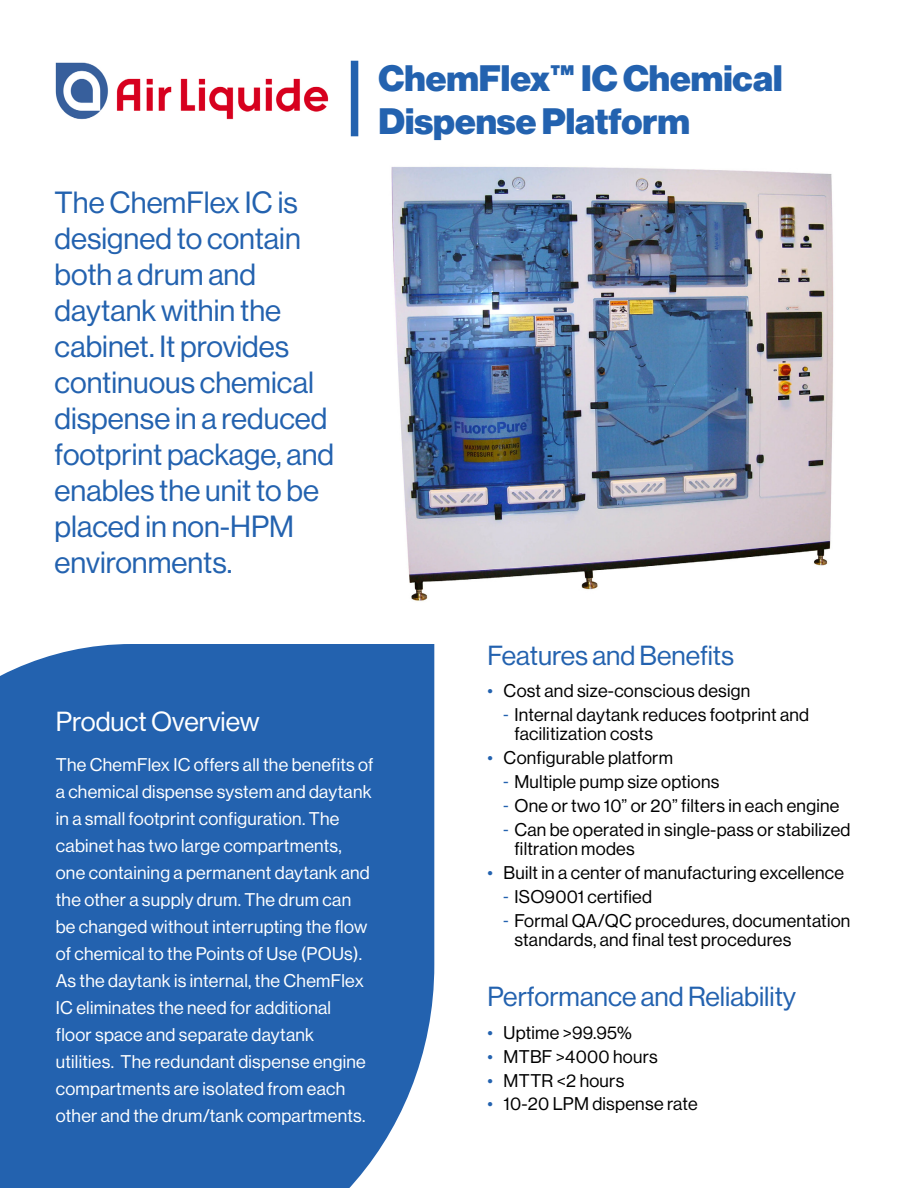
<style>
.page{position:relative;width:918px;height:1188px;background:#fff}
.page>*{position:absolute;margin:0;border:0;box-sizing:border-box;transform-origin:0 0}
.t1{font:36px/43.2px "N Haas Grotesk DS Pro 95 Blk";color:#2362af}
.t2{font:30px/36px "N Haas Grotesk DS Pro 55 Rg";color:#2362af}
.t3{font:27px "N Haas Grotesk DS Pro 55 Rg";color:#2362af}
.t4{font:27px "N Haas Grotesk DS Pro 55 Rg";color:#fff}
.t5{font:18px/27px "N Haas Grotesk DS Pro 55 Rg";letter-spacing:.015em;color:#fff}
.t6{font:18px/19.5px "N Haas Grotesk DS Pro 55 Rg";letter-spacing:.015em;color:#000}
.s1{color:#2362af}
.s2{font-family:"Roboto";color:#2362af}
</style>
<div class="page">
<div style="left:0;top:644px;width:434px;height:544px;background:#2362af"></div>
<img style="left:55px;top:62px;width:274px;height:58px">
<div style="left:351px;top:61px;width:7px;height:75px;background:#2362af"></div>
<img style="left:391px;top:167px;width:443px;height:434px">
<p class="t2" style="left:55px;top:185px;width:281px">The ChemFlex IC is designed to contain both a drum and daytank within the cabinet. It provides continuous chemical dispense in a reduced footprint package, and enables the unit to be placed in non-HPM environments.</p>
<p class="t1" style="left:379px;top:57px;width:406px">ChemFlex™ IC Chemical<br>Dispense Platform</p>
<p class="t4" style="left:56px;top:706px;width:205px">Product Overview</p>
<p class="t5" style="left:56px;top:751px;width:319px">The ChemFlex IC offers all the benefits of a chemical dispense system and daytank in a small footprint configuration. The cabinet has two large compartments, one containing a permanent daytank and the other a supply drum. The drum can be changed without interrupting the flow of chemical to the Points of Use (POUs).<br>As the daytank is internal, the ChemFlex IC eliminates the need for additional<br>floor space and separate daytank utilities. The redundant dispense engine compartments are isolated from each other and the drum/tank compartments.</p>
<p class="t3" style="left:487px;top:640px;width:248px">Features and Benefits</p>
<p class="t6" style="left:487px;top:681px;width:264px"><span class="s1">•</span> Cost and size-conscious design</p>
<p class="t6" style="left:514px;top:705px;width:296px;text-indent:-11px"><span class="s2">-</span> Internal daytank reduces footprint and facilitization costs</p>
<p class="t6" style="left:487px;top:748px;width:187px"><span class="s1">•</span> Configurable platform</p>
<p class="t6" style="left:504px;top:772px;width:217px"><span class="s2">-</span> Multiple pump size options</p>
<p class="t6" style="left:504px;top:796px;width:337px"><span class="s2">-</span> One or two 10” or 20” filters in each engine</p>
<p class="t6" style="left:514px;top:820px;width:338px;text-indent:-11px"><span class="s2">-</span> Can be operated in single-pass or stabilized filtration modes</p>
<p class="t6" style="left:487px;top:863px;width:358px"><span class="s1">•</span> Built in a center of manufacturing excellence</p>
<p class="t6" style="left:504px;top:887px;width:150px"><span class="s2">-</span> ISO9001 certified</p>
<p class="t6" style="left:514px;top:911px;width:338px;text-indent:-11px"><span class="s2">-</span> Formal QA/QC procedures, documentation standards, and final test procedures</p>
<p class="t3" style="left:487px;top:982px;width:310px">Performance and Reliability</p>
<p class="t6" style="left:487px;top:1023px;width:146px"><span class="s1">•</span> Uptime &gt;99.95%</p>
<p class="t6" style="left:487px;top:1047px;width:172px"><span class="s1">•</span> MTBF &gt;4000 hours</p>
<p class="t6" style="left:487px;top:1071px;width:138px"><span class="s1">•</span> MTTR &lt;2 hours</p>
<p class="t6" style="left:487px;top:1094px;width:212px"><span class="s1">•</span> 10-20 LPM dispense rate</p>
</div>
